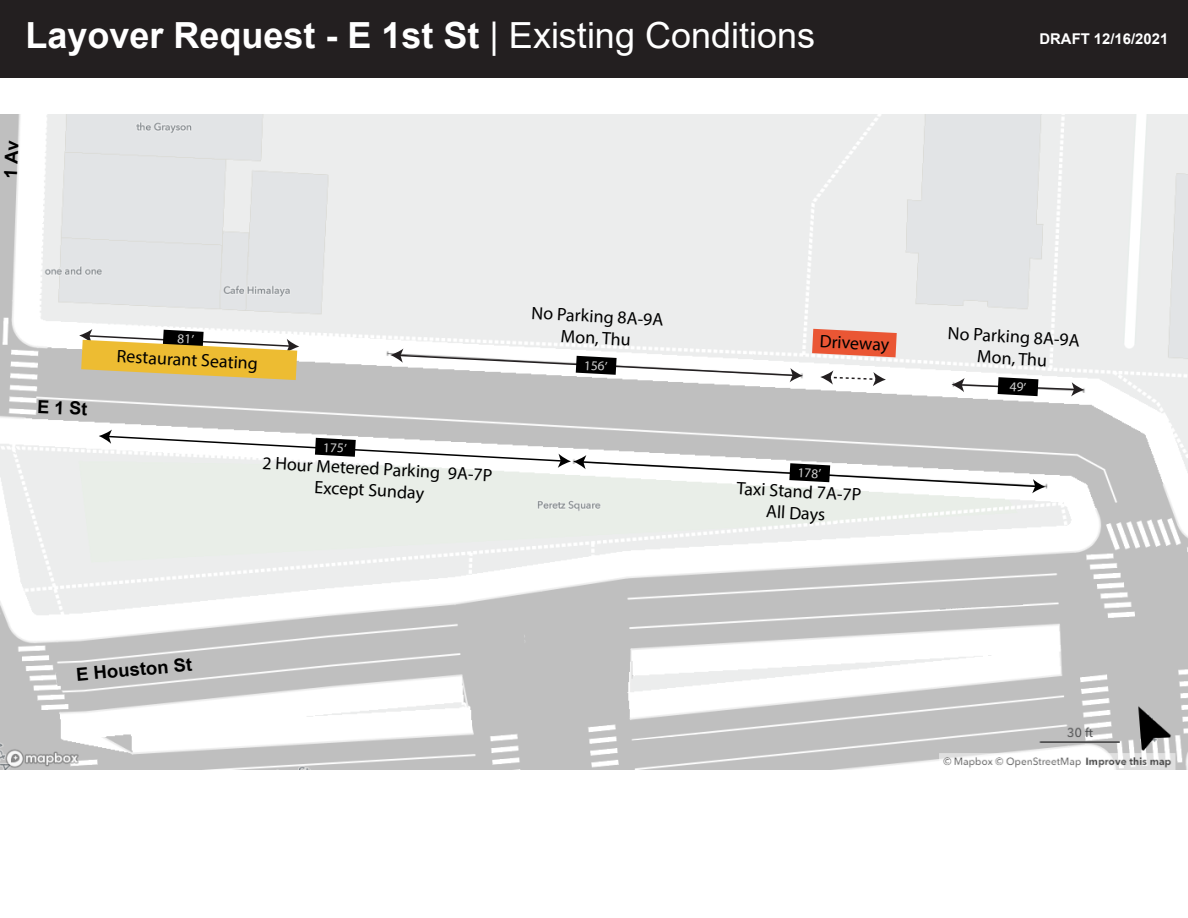
<style>
.page{position:relative;width:1188px;height:918px;background:#fff}
.page>*{position:absolute;margin:0;border:0;box-sizing:border-box;transform-origin:0 0}
.t1{font:700 36px "Arial";color:#fff}
.t2{font:18px/21.6px "Myriad Pro";color:#000;text-align:center}
.t3{font:700 18px "Arial";color:#000}
.t4{font:700 14.85px "Arial";color:#fff}
.t5{font:13.5px "Myriad Pro";color:#ccc}
.s1{font-weight:400}
</style>
<div class="page">
<div style="left:0;top:0;width:1188px;height:78px;background:#231f20"></div>
<img style="left:1px;top:115px;width:1187px;height:654px">
<div style="left:621px;top:734px;width:87px;height:26px;background:#bfbfbf"></div>
<svg style="left:928px;top:586px;width:95px;height:24px;background:#c2c2c2"></svg>
<svg style="left:1123px;top:673px;width:52px;height:51px;background:#b3b3b3"></svg>
<svg style="left:56px;top:627px;width:469px;height:59px;background:#c6c6c6"></svg>
<svg style="left:99px;top:413px;width:946px;height:80px"></svg>
<svg style="left:390px;top:349px;width:413px;height:33px"></svg>
<svg style="left:820px;top:370px;width:66px;height:16px"></svg>
<svg style="left:812px;top:329px;width:85px;height:28px;background:#ea6c4f"></svg>
<svg style="left:4px;top:141px;width:15px;height:36px"></svg>
<svg style="left:952px;top:377px;width:132px;height:19px"></svg>
<svg style="left:79px;top:329px;width:260px;height:75px"></svg>
<h1 class="t1" style="left:25px;top:10px;width:791px">Layover Request - E 1st St <span class="s1">| Existing Conditions</span></h1>
<p class="t4" style="left:1040px;top:28px;width:130px">DRAFT 12/16/2021</p>
<p class="t3" style="left:38px;top:394px;width:52px;rotate:2deg">E 1 St</p>
<p class="t2" style="left:117px;top:345px;width:143px;rotate:3deg">Restaurant Seating</p>
<p class="t5" style="left:324px;top:439px;width:25px;rotate:3deg">175’</p>
<p class="t2" style="left:316px;top:455px;width:178px;text-align:left;text-indent:-53px;rotate:3deg">2 Hour Metered Parking 9A-7P<br>Except Sunday</p>
<p class="t2" style="left:532px;top:302px;width:134px;rotate:3deg">No Parking 8A-9A<br>Mon, Thu</p>
<p class="t5" style="left:584px;top:357px;width:25px;rotate:3deg">156’</p>
<p class="t3" style="left:75px;top:662px;width:118px;rotate:-5deg">E Houston St</p>
<p class="t2" style="left:820px;top:330px;width:71px;rotate:3deg">Driveway</p>
<p class="t5" style="left:798px;top:464px;width:25px;rotate:3deg">178’</p>
<p class="t2" style="left:737px;top:477px;width:126px;rotate:3deg">Taxi Stand 7A-7P<br>All Days</p>
<p class="t2" style="left:949px;top:322px;width:134px;rotate:3deg">No Parking 8A-9A<br>Mon, Thu</p>
</div>
